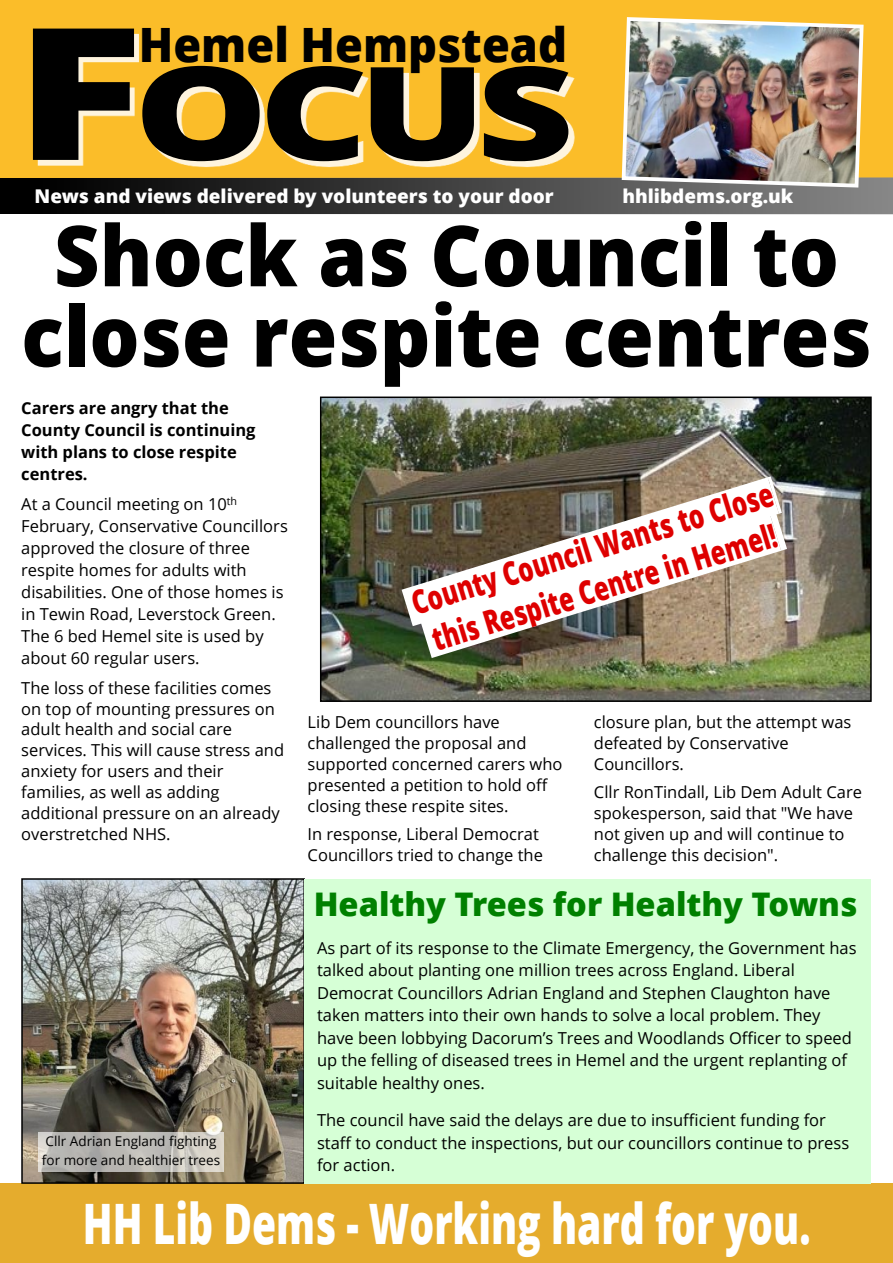
<style>
.page{position:relative;width:893px;height:1263px;background:#fff}
.page>*{position:absolute;margin:0;border:0;box-sizing:border-box;transform-origin:0 0}
.t1{font:800 129.75px "Open Sans";color:#000;scale:1.3 1}
.t2{font:800 84.15px/80.2px "Open Sans";color:#000;text-align:center;scale:.94 1}
.t3{font:800 55.8px "Open Sans";color:#fff;scale:.7 1}
.t4{font:800 47.4px "Open Sans";color:#000;scale:.95 1}
.t5{font:800 33px/40.5px "Open Sans";color:#de0000;scale:.73 1}
.t6{font:800 32.55px "Open Sans";color:#008000}
.t7{font:800 18.9px "Open Sans";color:#fff}
.t8{font:16.5px/20.9px "Open Sans";color:#000}
.t9{font:700 16.5px/22px "Open Sans";color:#000}
.t10{font:13.5px/18.5px "Open Sans";color:#000}
.s1{font-size:183.9px}
</style>
<div class="page">
<div style="left:0;top:0;width:893px;height:183px;background:#fbbd29"></div>
<img style="left:0;top:178px;width:893px;height:37px">
<img style="left:323px;top:399px;width:546px;height:300px">
<div style="left:320px;top:396px;width:552px;height:306px;border:2px solid #000"></div>
<img style="left:14px;top:33px;width:626px;height:171px">
<svg style="left:400px;top:476px;width:366px;height:150px;background:#7d7466"></svg>
<svg style="left:420px;top:512px;width:362px;height:149px"></svg>
<svg style="left:766px;top:476px;width:22px;height:79px"></svg>
<div style="left:0;top:1183px;width:893px;height:80px;background:#e5ac2d"></div>
<img style="left:24px;top:881px;width:278px;height:300px">
<div style="left:21px;top:878px;width:284px;height:306px;border:2px solid #000"></div>
<div style="left:38px;top:1132px;width:186px;height:39px;background:#fff;opacity:.64"></div>
<img style="left:620px;top:17px;width:245px;height:172px">
<div style="left:305px;top:879px;width:566px;height:304px;background:#d6ffd6"></div>
<h3 class="t4" style="left:139px;top:26px;width:452px">Hemel Hempstead</h3>
<h1 class="t1" style="left:14px;top:61px;width:432px"><span class="s1">F</span>OCUS</h1>
<p class="t7" style="left:35px;top:188px;width:521px">News and views delivered by volunteers to your door</p>
<p class="t7" style="left:622px;top:188px;width:173px">hhlibdems.org.uk</p>
<h2 class="t2" style="left:21px;top:224px;width:906px">Shock as Council to close respite centres</h2>
<p class="t9" style="left:21px;top:399px;width:236px">Carers are angry that the<br>County Council is continuing with plans to close respite centres.</p>
<p class="t8" style="left:21px;top:494px;width:268px;line-height:22px">At a Council meeting on 10<sup>th<br></sup>February, Conservative Councillors approved the closure of three respite homes for adults with disabilities. One of those homes is in Tewin Road, Leverstock Green.<br>The 6 bed Hemel site is used by about 60 regular users.</p>
<p class="t8" style="left:21px;top:679px;width:264px">The loss of these facilities comes on top of mounting pressures on adult health and social care services. This will cause stress and anxiety for users and their families, as well as adding additional pressure on an already overstretched NHS.</p>
<h3 class="t5" style="left:407px;top:587px;width:518px;rotate:-17deg">County Council Wants to Close this Respite Centre in Hemel!</h3>
<p class="t8" style="left:308px;top:713px;width:256px">Lib Dem councillors have challenged the proposal and supported concerned carers who presented a petition to hold off closing these respite sites.</p>
<p class="t8" style="left:308px;top:825px;width:237px">In response, Liberal Democrat<br>Councillors tried to change the</p>
<p class="t8" style="left:594px;top:713px;width:259px">closure plan, but the attempt was defeated by Conservative<br>Councillors.</p>
<p class="t8" style="left:594px;top:783px;width:270px">Cllr RonTindall, Lib Dem Adult Care spokesperson, said that "We have not given up and will continue to challenge this decision".</p>
<p class="t10" style="left:42px;top:1133px;width:180px">Cllr Adrian England fighting for more and healthier trees</p>
<h3 class="t6" style="left:314px;top:891px;width:545px">Healthy Trees for Healthy Towns</h3>
<p class="t8" style="left:317px;top:938px;width:541px;line-height:22.5px">As part of its response to the Climate Emergency, the Government has talked about planting one million trees across England. Liberal Democrat Councillors Adrian England and Stephen Claughton have taken matters into their own hands to solve a local problem. They have been lobbying Dacorum’s Trees and Woodlands Officer to speed up the felling of diseased trees in Hemel and the urgent replanting of suitable healthy ones.</p>
<p class="t8" style="left:317px;top:1110px;width:534px;line-height:22.5px">The council have said the delays are due to insufficient funding for staff to conduct the inspections, but our councillors continue to press for action.</p>
<h3 class="t3" style="left:83px;top:1201px;width:1041px">HH Lib Dems - Working hard for you.</h3>
</div>
